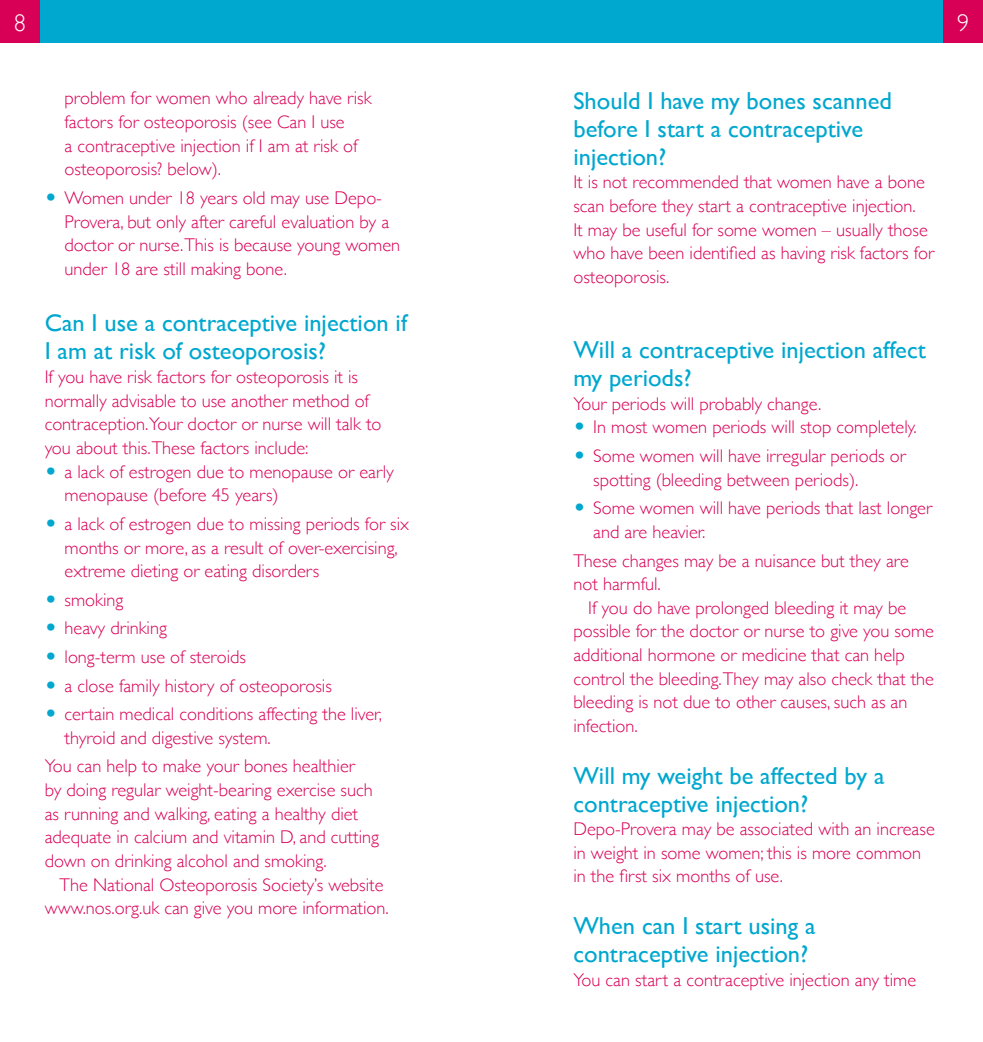
<style>
.page{position:relative;width:983px;height:1042px;background:#fff}
.page>*{position:absolute;margin:0;border:0;box-sizing:border-box;transform-origin:0 0}
.t1{font:24.5px/28px "Gill Sans";color:#00a7cf}
.t2{font:300 24.5px "Gill Sans";color:#fff}
.t3{font:300 18.38px/23.6px "Gill Sans";color:#d80056}
.s1{font-family:"European Pi Three";font-weight:400;color:#00a7cf}
</style>
<div class="page">
<div style="left:0;top:0;width:40px;height:42px;background:#d80056"></div>
<div style="left:40px;top:0;width:451px;height:42px;background:#00a7cf"></div>
<div style="left:943px;top:0;width:39px;height:42px;background:#d80056"></div>
<div style="left:491px;top:0;width:452px;height:42px;background:#00a7cf"></div>
<h1 class="t2" style="left:14px;top:3px;width:14px">8</h1>
<h1 class="t2" style="left:956px;top:3px;width:14px">9</h1>
<p class="t3" style="left:64px;top:86px;width:308px">problem for women who already have risk factors for osteoporosis (see Can I use<br>a contraceptive injection if I am at risk of osteoporosis? below).</p>
<p class="t3" style="left:64px;top:185px;width:337px;text-indent:-20px"><span class="s1">O</span> Women under 18 years old may use Depo-Provera, but only after careful evaluation by a doctor or nurse.This is because young women under 18 are still making bone.</p>
<h1 class="t1" style="left:45px;top:309px;width:364px">Can I use a contraceptive injection if<br>I am at risk of osteoporosis?</h1>
<p class="t3" style="left:45px;top:364px;width:315px">If you have risk factors for osteoporosis it is</p>
<p class="t3" style="left:45px;top:388px;width:326px">normally advisable to use another method of</p>
<p class="t3" style="left:45px;top:412px;width:338px">contraception.Your doctor or nurse will talk to</p>
<p class="t3" style="left:45px;top:435px;width:265px">you about this.These factors include:</p>
<p class="t3" style="left:45px;top:459px;width:350px"><span class="s1">O</span> a lack of estrogen due to menopause or early</p>
<p class="t3" style="left:64px;top:482px;width:215px">menopause (before 45 years)</p>
<p class="t3" style="left:64px;top:511px;width:346px;text-indent:-20px"><span class="s1">O</span> a lack of estrogen due to missing periods for six months or more, as a result of over-exercising, extreme dieting or eating disorders</p>
<p class="t3" style="left:45px;top:584px;width:339px;line-height:28.5px"><span class="s1">O</span> smoking<br><span class="s1">O</span> heavy drinking<br><span class="s1">O</span> long-term use of steroids<br><span class="s1">O</span> a close family history of osteoporosis<br><span class="s1">O</span> certain medical conditions affecting the liver,</p>
<p class="t3" style="left:45px;top:722px;width:312px;line-height:28.5px;text-indent:20px">thyroid and digestive system.<br>You can help to make your bones healthier</p>
<p class="t3" style="left:45px;top:777px;width:336px">by doing regular weight-bearing exercise such as running and walking, eating a healthy diet adequate in calcium and vitamin D, and cutting down on drinking alcohol and smoking.</p>
<p class="t3" style="left:45px;top:872px;width:345px;text-align:center">The National Osteoporosis Society’s website www.nos.org.uk can give you more information.</p>
<h1 class="t1" style="left:573px;top:86px;width:320px">Should I have my bones scanned before I start a contraceptive injection?</h1>
<p class="t3" style="left:573px;top:170px;width:362px">It is not recommended that women have a bone scan before they start a contraceptive injection.<br>It may be useful for some women – usually those who have been identified as having risk factors for osteoporosis.</p>
<h1 class="t1" style="left:573px;top:336px;width:354px">Will a contraceptive injection affect my periods?</h1>
<p class="t3" style="left:573px;top:391px;width:345px">Your periods will probably change.<br><span class="s1">O</span> In most women periods will stop completely.</p>
<p class="t3" style="left:593px;top:443px;width:314px;text-indent:-20px"><span class="s1">O</span> Some women will have irregular periods or spotting (bleeding between periods).</p>
<p class="t3" style="left:593px;top:495px;width:340px;text-indent:-20px"><span class="s1">O</span> Some women will have periods that last longer and are heavier.</p>
<p class="t3" style="left:573px;top:548px;width:337px">These changes may be a nuisance but they are not harmful.</p>
<p class="t3" style="left:573px;top:595px;width:362px;text-indent:15px">If you do have prolonged bleeding it may be possible for the doctor or nurse to give you some additional hormone or medicine that can help control the bleeding.They may also check that the bleeding is not due to other causes, such as an infection.</p>
<h1 class="t1" style="left:573px;top:761px;width:312px">Will my weight be affected by a contraceptive injection?</h1>
<p class="t3" style="left:573px;top:816px;width:363px">Depo-Provera may be associated with an increase in weight in some women; this is more common in the first six months of use.</p>
<h1 class="t1" style="left:573px;top:911px;width:243px">When can I start using a contraceptive injection?</h1>
<p class="t3" style="left:573px;top:967px;width:344px">You can start a contraceptive injection any time</p>
</div>
